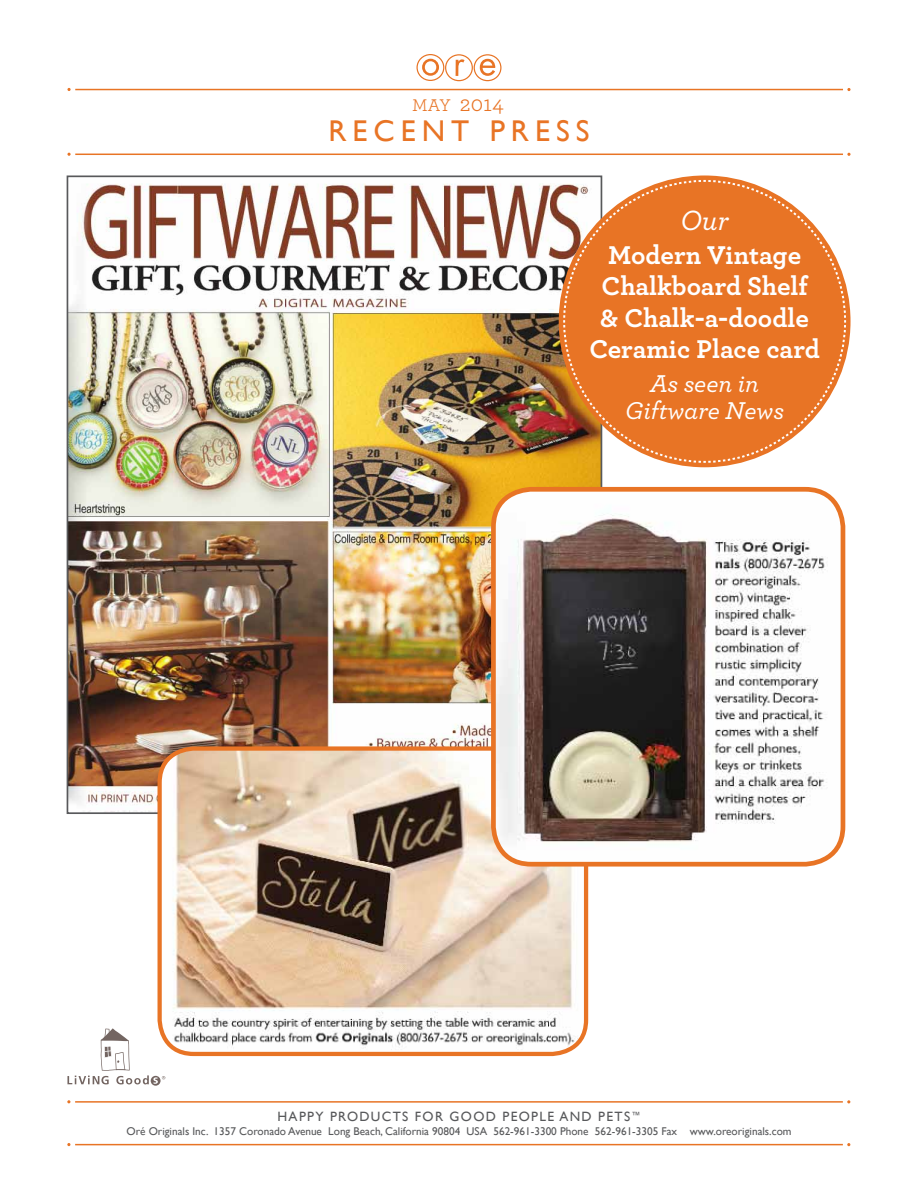
<style>
.page{position:relative;width:918px;height:1188px;background:#fff}
.page>*{position:absolute;margin:0;border:0;box-sizing:border-box;transform-origin:0 0}
.t1{font:30px "Gill Sans";letter-spacing:.2em;color:#e87425}
.t2{font:italic 500 29.1px "Archer";color:#fff}
.t3{font:700 27px/31.5px "Archer";color:#fff;text-align:center}
.t4{font:italic 500 25.5px/27px "Archer";color:#fff;text-align:center}
.t5{font:22.95px "Archer";color:#e87425}
.t6{font:13.5px "Gill Sans";letter-spacing:.1em;color:#58595b}
.t7{font:11.25px "Gill Sans";color:#58595b}
.s1{font-size:17.7px}
</style>
<div class="page">
<img style="left:70px;top:183px;width:529px;height:628px">
<hr style="left:75px;top:154px;width:768px;height:1px;background:#e87425">
<svg style="left:847px;top:153px;width:4px;height:3px"></svg>
<svg style="left:67px;top:153px;width:4px;height:3px"></svg>
<hr style="left:75px;top:89px;width:768px;height:1px;background:#e87425">
<svg style="left:847px;top:88px;width:4px;height:3px"></svg>
<svg style="left:67px;top:88px;width:4px;height:3px"></svg>
<svg style="left:416px;top:54px;width:86px;height:27px"></svg>
<hr style="left:75px;top:1101px;width:768px;height:2px;background:#e87425">
<hr style="left:75px;top:1144px;width:768px;height:1px;background:#e87425">
<img style="left:160px;top:749px;width:426px;height:305px">
<div style="left:158px;top:746px;width:430px;height:310px;border:4px solid #e87425;border-radius:34px"></div>
<img style="left:493px;top:489px;width:350px;height:375px">
<div style="left:491px;top:487px;width:354px;height:380px;border:5px solid #e87425;border-radius:38px"></div>
<svg style="left:562px;top:179px;width:285px;height:285px;background:#e88745"></svg>
<svg style="left:67px;top:1028px;width:98px;height:58px"></svg>
<h3 class="t5" style="left:412px;top:87px;width:93px"><span class="s1">MAY</span> 2014</h3>
<h1 class="t1" style="left:328px;top:114px;width:263px">RECENT PRESS</h1>
<h2 class="t2" style="left:680px;top:199px;width:50px">Our</h2>
<h3 class="t3" style="left:589px;top:237px;width:232px">Modern Vintage<br>Chalkboard Shelf &amp; Chalk-a-doodle<br>Ceramic Place card</h3>
<h3 class="t4" style="left:625px;top:368px;width:161px">As seen in<br>Giftware News</h3>
<p class="t6" style="left:277px;top:1108px;width:365px">HAPPY PRODUCTS FOR GOOD PEOPLE AND PETS<sup>™</sup></p>
<p class="t7" style="left:126px;top:1125px;width:667px">Oré Originals Inc. 1357 Coronado Avenue Long Beach, California 90804 USA 562-961-3300 Phone 562-961-3305 Fax www.oreoriginals.com</p>
</div>
